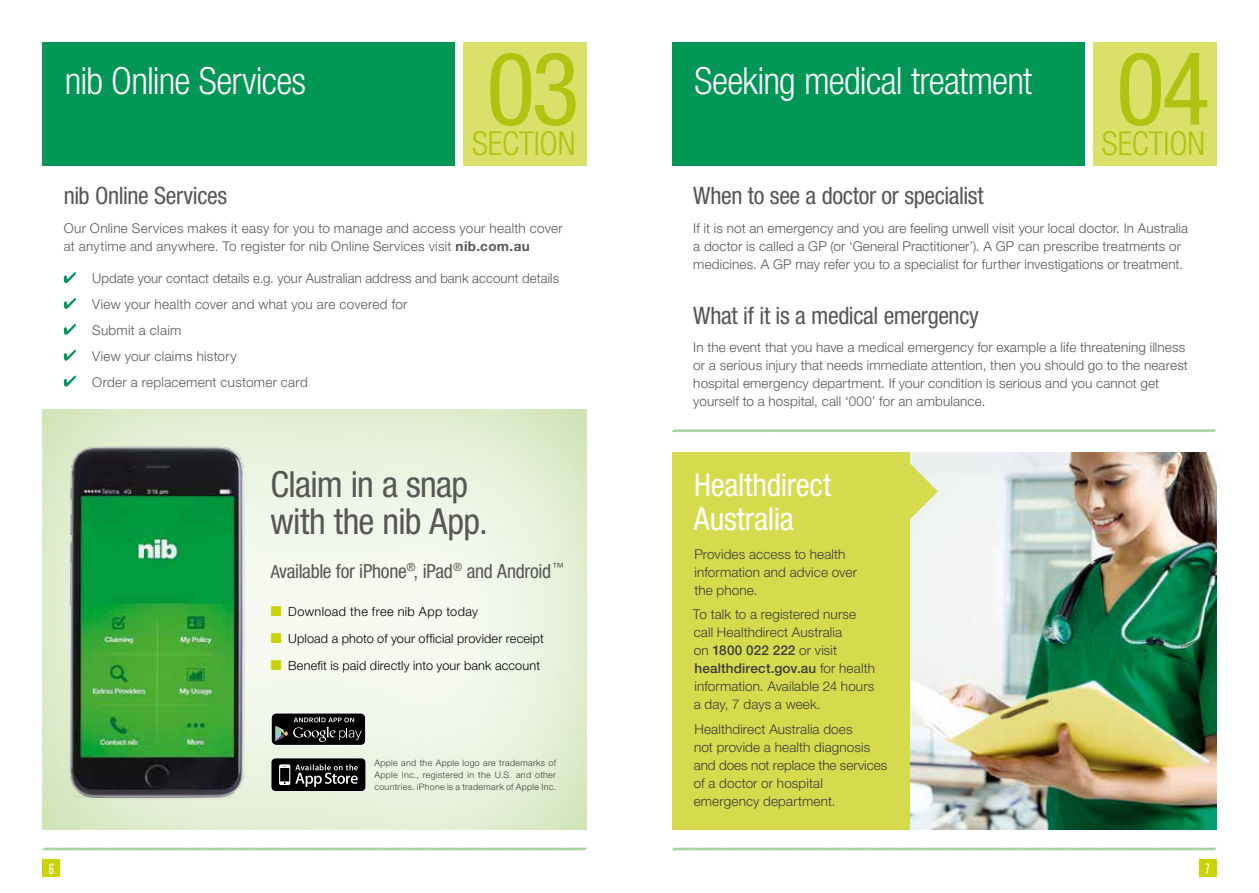
<style>
.page{position:relative;width:1259px;height:893px;background:#fff}
.page>*{position:absolute;margin:0;border:0;box-sizing:border-box;transform-origin:0 0}
.t1{font:condensed 101.25px "Helvetica Neue LT Pro";color:#afc410}
.t2{font:300 condensed 37.5px "Helvetica Neue LT Pro";letter-spacing:-.02em;color:#fff}
.t3{font:condensed 36px/36.2px "Helvetica Neue LT Pro";letter-spacing:-.02em;color:#575756}
.t4{font:300 condensed 33px "Helvetica Neue LT Pro";letter-spacing:-.005em;color:#afc410}
.t5{font:condensed 31.5px/34.5px "Helvetica Neue LT Pro";letter-spacing:-.01em;color:#fff}
.t6{font:condensed 24px "Helvetica Neue LT Pro";letter-spacing:-.015em;color:#575756}
.t7{font:condensed 19.5px "Helvetica Neue LT Pro";letter-spacing:-.015em;color:#575756}
.t8{font:500 15px "Tungsten";color:#fff}
.t9{font:300 13.5px/18px "Helvetica Neue LT Pro";letter-spacing:.01em;color:#575756}
.t10{font:300 13.5px/18px "Helvetica Neue LT Pro";letter-spacing:.01em;color:#3c3c3b}
.t11{font:300 12.6px "Helvetica Neue LT Pro";letter-spacing:.015em;color:#000}
.t12{font:300 8.85px/11.9px "Helvetica Neue LT Pro";letter-spacing:.035em;color:#3c3c3b;text-align:justify}
.s1{font-weight:700}
.s2{font-size:18px}
.s3{color:#c8d300}
.s4{font-weight:500}
</style>
<div class="page">
<div style="left:43px;top:859px;width:17px;height:17px;background:#c8d300"></div>
<div style="left:1199px;top:859px;width:17px;height:17px;background:#c8d300"></div>
<svg style="left:64px;top:272px;width:12px;height:11px"></svg>
<svg style="left:64px;top:298px;width:12px;height:11px"></svg>
<svg style="left:64px;top:324px;width:12px;height:11px"></svg>
<svg style="left:64px;top:350px;width:12px;height:11px"></svg>
<svg style="left:64px;top:376px;width:12px;height:11px"></svg>
<div style="left:463px;top:43px;width:123px;height:123px;background:#dae069"></div>
<div style="left:43px;top:43px;width:412px;height:123px;background:#009655"></div>
<div style="left:672px;top:43px;width:412px;height:123px;background:#009655"></div>
<div style="left:1093px;top:43px;width:123px;height:123px;background:#dae069"></div>
<div style="left:271px;top:713px;width:95px;height:32px;background:#000;border-radius:5px"></div>
<div style="left:271px;top:713px;width:95px;height:33px;border:1px solid #fff;border-radius:5px"></div>
<svg style="left:275px;top:717px;width:87px;height:25px"></svg>
<div style="left:271px;top:758px;width:95px;height:34px;border:1px solid #fff;border-radius:4px"></div>
<svg style="left:272px;top:758px;width:93px;height:33px;background:#2b2b2b"></svg>
<img style="left:43px;top:431px;width:229px;height:393px">
<svg style="left:672px;top:847px;width:545px;height:4px;background:#c5e1c0"></svg>
<svg style="left:42px;top:847px;width:545px;height:4px;background:#c5e1c0"></svg>
<img style="left:909px;top:452px;width:307px;height:377px">
<div style="left:672px;top:452px;width:237px;height:377px;background:#d5db4d"></div>
<svg style="left:909px;top:463px;width:29px;height:57px;background:#e0e59d"></svg>
<svg style="left:672px;top:429px;width:545px;height:4px"></svg>
<h1 class="t1" style="left:486px;top:29px;width:95px">03</h1>
<h2 class="t2" style="left:65px;top:59px;width:243px">nib Online Services</h2>
<h2 class="t2" style="left:694px;top:59px;width:339px">Seeking medical treatment</h2>
<h3 class="t4" style="left:472px;top:125px;width:105px">SECTION</h3>
<h1 class="t1" style="left:1116px;top:29px;width:95px">04</h1>
<h3 class="t4" style="left:1102px;top:125px;width:105px">SECTION</h3>
<h3 class="t6" style="left:64px;top:182px;width:165px">nib Online Services</h3>
<p class="t9" style="left:64px;top:219px;width:500px">Our Online Services makes it easy for you to manage and access your health cover at anytime and anywhere. To register for nib Online Services visit <span class="s1">nib.com.au</span></p>
<p class="t9" style="left:92px;top:265px;width:468px;line-height:26px">Update your contact details e.g. your Australian address and bank account details View your health cover and what you are covered for<br>Submit a claim<br>View your claims history<br>Order a replacement customer card</p>
<h3 class="t3" style="left:270px;top:466px;width:219px">Claim in a snap with the nib App.</h3>
<h3 class="t7" style="left:271px;top:559px;width:294px"><span class="s2">A</span>vailable for iPhone<sup>®</sup>, iPad<sup>®</sup> and Android<sup>™</sup></h3>
<p class="t11" style="left:271px;top:604px;width:209px"><span class="s3">■</span> Download the free nib App today</p>
<p class="t11" style="left:271px;top:631px;width:274px"><span class="s3">■</span> Upload a photo of your official provider receipt</p>
<p class="t11" style="left:271px;top:658px;width:271px"><span class="s3">■</span> Benefit is paid directly into your bank account</p>
<p class="t12" style="left:374px;top:757px;width:183px">Apple and the Apple logo are trademarks of Apple Inc., registered in the U.S. and other countries. iPhone is a trademark of Apple Inc.</p>
<h3 class="t6" style="left:693px;top:182px;width:292px">When to see a doctor or specialist</h3>
<p class="t9" style="left:693px;top:219px;width:496px">If it is not an emergency and you are feeling unwell visit your local doctor. In Australia a doctor is called a GP (or ‘General Practitioner’). A GP can prescribe treatments or medicines. A GP may refer you to a specialist for further investigations or treatment.</p>
<h3 class="t6" style="left:693px;top:301px;width:287px">What if it is a medical emergency</h3>
<p class="t9" style="left:693px;top:338px;width:496px">In the event that you have a medical emergency for example a life threatening illness or a serious injury that needs immediate attention, then you should go to the nearest hospital emergency department. If your condition is serious and you cannot get yourself to a hospital, call ‘000’ for an ambulance.</p>
<h3 class="t5" style="left:694px;top:467px;width:139px">Healthdirect<br>Australia</h3>
<p class="t10" style="left:694px;top:545px;width:164px">Provides access to health information and advice over the phone.</p>
<p class="t10" style="left:693px;top:605px;width:183px">To talk to a registered nurse call Healthdirect Australia<br>on <span class="s4">1800 022 222</span> or visit <span class="s4">healthdirect.gov.au</span> for health information. Available 24 hours a day, 7 days a week.</p>
<p class="t10" style="left:693px;top:720px;width:195px">Healthdirect Australia does<br>not provide a health diagnosis and does not replace the services of a doctor or hospital emergency department.</p>
<p class="t8" style="left:49px;top:861px;width:7px">6</p>
<p class="t8" style="left:1205px;top:861px;width:6px">7</p>
</div>
